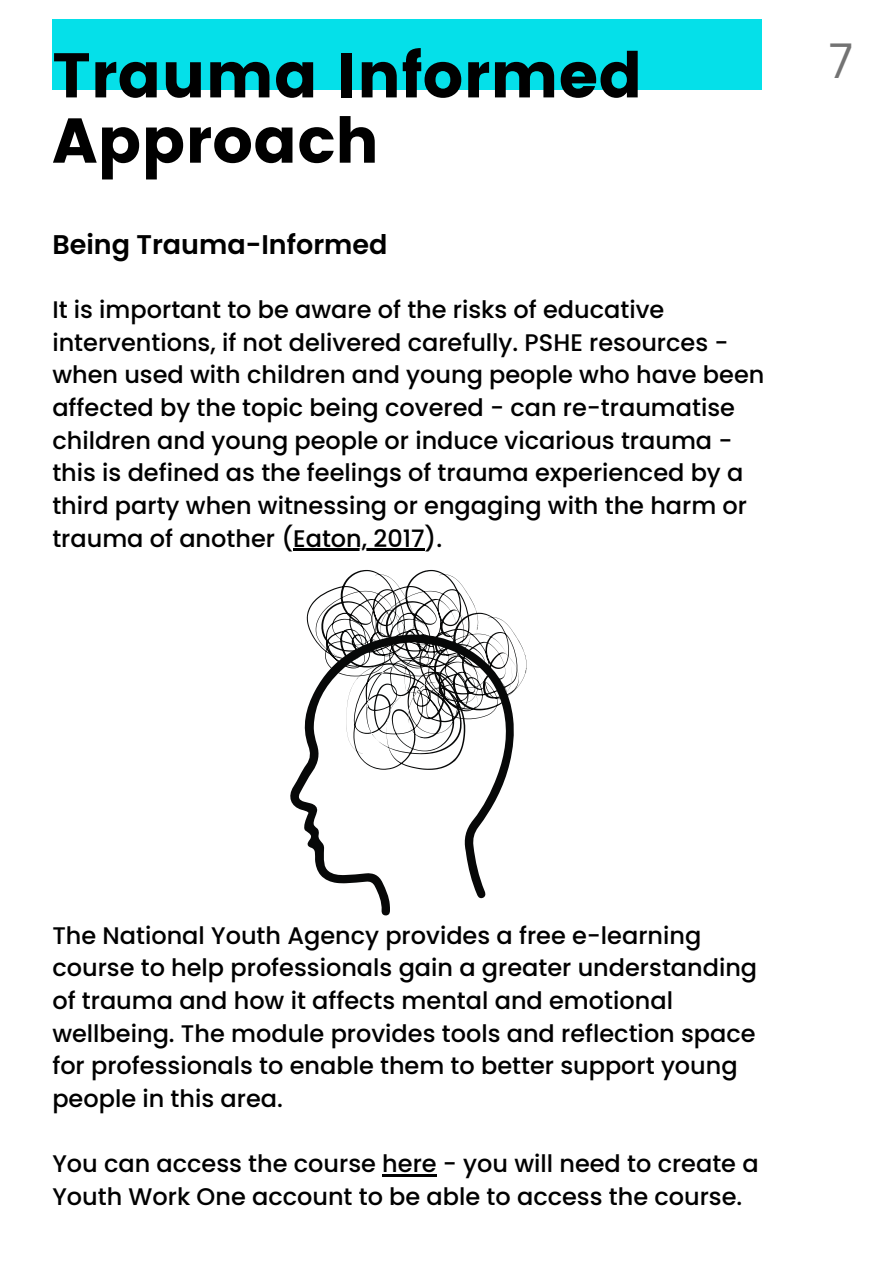
<style>
.page{position:relative;width:893px;height:1264px;background:#fff}
.page>*{position:absolute;margin:0;border:0;box-sizing:border-box;transform-origin:0 0}
.t1{font:63px "Poppins";color:#000}
.t2{font:48px "Canva Sans";color:#737373}
.t3{font:600 27px "Poppins";color:#000}
.t4{font:500 24px/32.7px "Poppins";color:#000}
</style>
<div class="page">
<svg style="left:290px;top:711px;width:218px;height:204px"></svg>
<svg style="left:307px;top:570px;width:219px;height:200px"></svg>
<hr style="left:293px;top:548px;width:131px;height:3px;background:#000">
<hr style="left:382px;top:1174px;width:54px;height:2px;background:#000">
<div style="left:52px;top:19px;width:709px;height:70px;background:#05e0e9"></div>
<p class="t1" style="left:52px;top:39px;width:591px">Trauma Informed</p>
<p class="t2" style="left:829px;top:27px;width:25px">7</p>
<p class="t1" style="left:52px;top:104px;width:328px">Approach</p>
<p class="t3" style="left:52px;top:225px;width:336px">Being Trauma-Informed</p>
<p class="t4" style="left:52px;top:293px;width:713px">It is important to be aware of the risks of educative interventions, if not delivered carefully. PSHE resources - when used with children and young people who have been affected by the topic being covered - can re-traumatise children and young people or induce vicarious trauma - this is defined as the feelings of trauma experienced by a third party when witnessing or engaging with the harm or trauma of another (Eaton, 2017).</p>
<p class="t4" style="left:52px;top:919px;width:706px">The National Youth Agency provides a free e-learning course to help professionals gain a greater understanding of trauma and how it affects mental and emotional wellbeing. The module provides tools and reflection space for professionals to enable them to better support young people in this area.</p>
<p class="t4" style="left:52px;top:1147px;width:707px">You can access the course here - you will need to create a<br>Youth Work One account to be able to access the course.</p>
</div>
